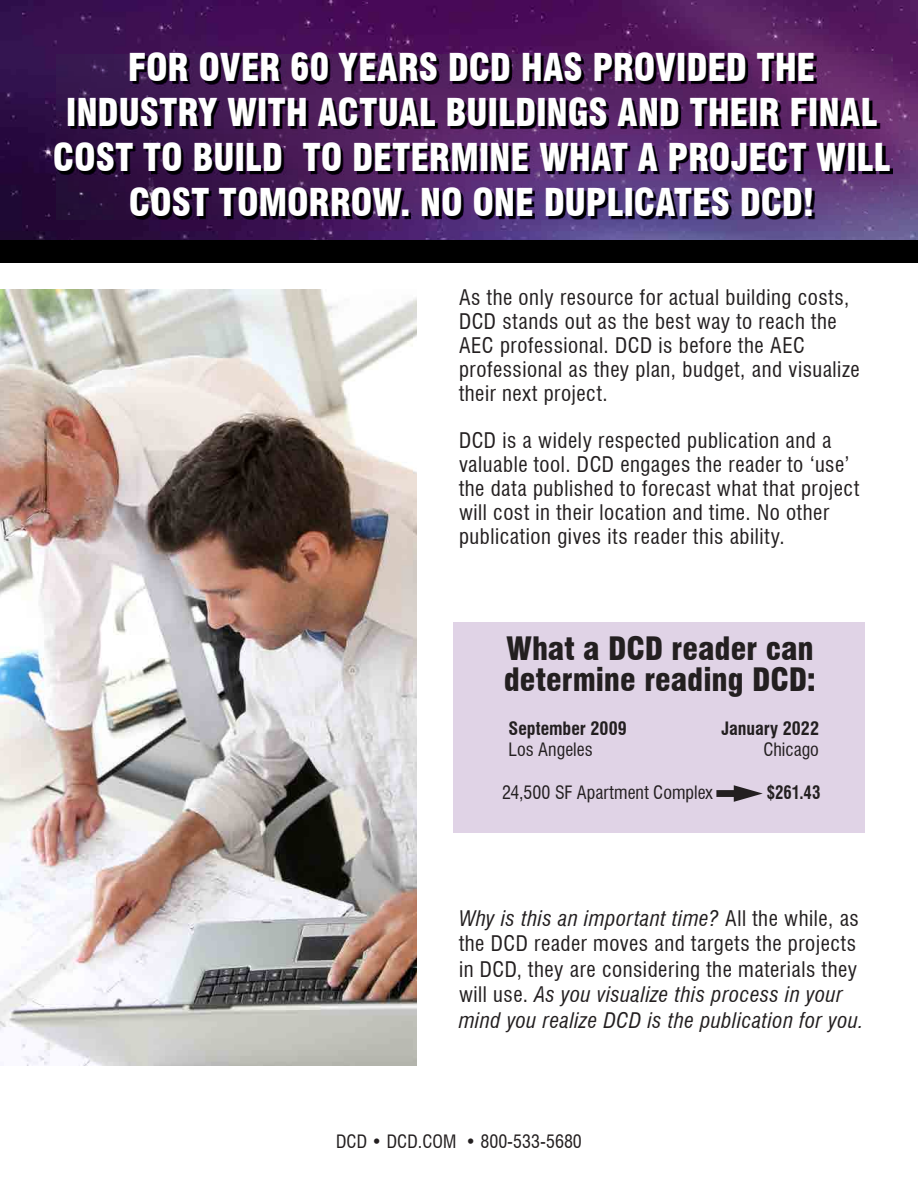
<style>
.page{position:relative;width:918px;height:1188px;background:#fff}
.page>*{position:absolute;margin:0;border:0;box-sizing:border-box;transform-origin:0 0}
.t1{font:900 condensed 37.5px/45px "Swiss 721 BT";letter-spacing:-.005em;color:#fff;text-align:center}
.t2{font:900 condensed 31.5px/31.5px "Swiss 721 BT";color:#231f20}
.t3{font:condensed 21px/24px "Swiss 721 BT";letter-spacing:.025em;color:#231f20}
.t4{font:condensed 18px "Swiss 721 BT";color:#231f20}
.t5{font:700 condensed 18px "Swiss 721 BT";color:#231f20}
.t6{font:700 condensed 18px "Swiss 721 BT";color:#231f20;scale:.93 1}
.s1{font-style:italic}
</style>
<div class="page">
<img style="left:0;top:0;width:918px;height:240px">
<img style="left:0;top:290px;width:416px;height:775px">
<div style="left:0;top:240px;width:918px;height:22px;background:#000"></div>
<div style="left:453px;top:622px;width:412px;height:210px;background:#e0d3e6"></div>
<svg style="left:716px;top:785px;width:47px;height:17px"></svg>
<img style="left:57px;top:55px;width:835px;height:164px">
<h1 class="t1" style="left:53px;top:45px;width:839px">FOR OVER 60 YEARS DCD HAS PROVIDED THE INDUSTRY WITH ACTUAL BUILDINGS AND THEIR FINAL COST TO BUILD TO DETERMINE WHAT A PROJECT WILL COST TOMORROW. NO ONE DUPLICATES DCD!</h1>
<p class="t3" style="left:459px;top:286px;width:402px">As the only resource for actual building costs, DCD stands out as the best way to reach the AEC professional. DCD is before the AEC professional as they plan, budget, and visualize their next project.</p>
<p class="t3" style="left:459px;top:428px;width:402px">DCD is a widely respected publication and a valuable tool. DCD engages the reader to ‘use’ the data published to forecast what that project will cost in their location and time. No other publication gives its reader this ability.</p>
<h2 class="t2" style="left:504px;top:633px;width:314px">What a DCD reader can determine reading DCD:</h2>
<p class="t5" style="left:508px;top:717px;width:120px">September 2009</p>
<p class="t5" style="left:722px;top:717px;width:99px">January 2022</p>
<p class="t4" style="left:508px;top:739px;width:86px">Los Angeles</p>
<p class="t4" style="left:764px;top:739px;width:57px">Chicago</p>
<p class="t4" style="left:502px;top:782px;width:212px">24,500 SF Apartment Complex</p>
<p class="t6" style="left:767px;top:782px;width:59px">$261.43</p>
<p class="t3" style="left:459px;top:905px;width:406px;line-height:25.5px"><span class="s1">Why is this an important time?</span> All the while, as the DCD reader moves and targets the projects in DCD, they are considering the materials they will use. <span class="s1">As you visualize this process in your mind you realize DCD is the publication for you.</span></p>
<p class="t4" style="left:336px;top:1130px;width:247px">DCD • DCD.COM • 800-533-5680</p>
</div>
